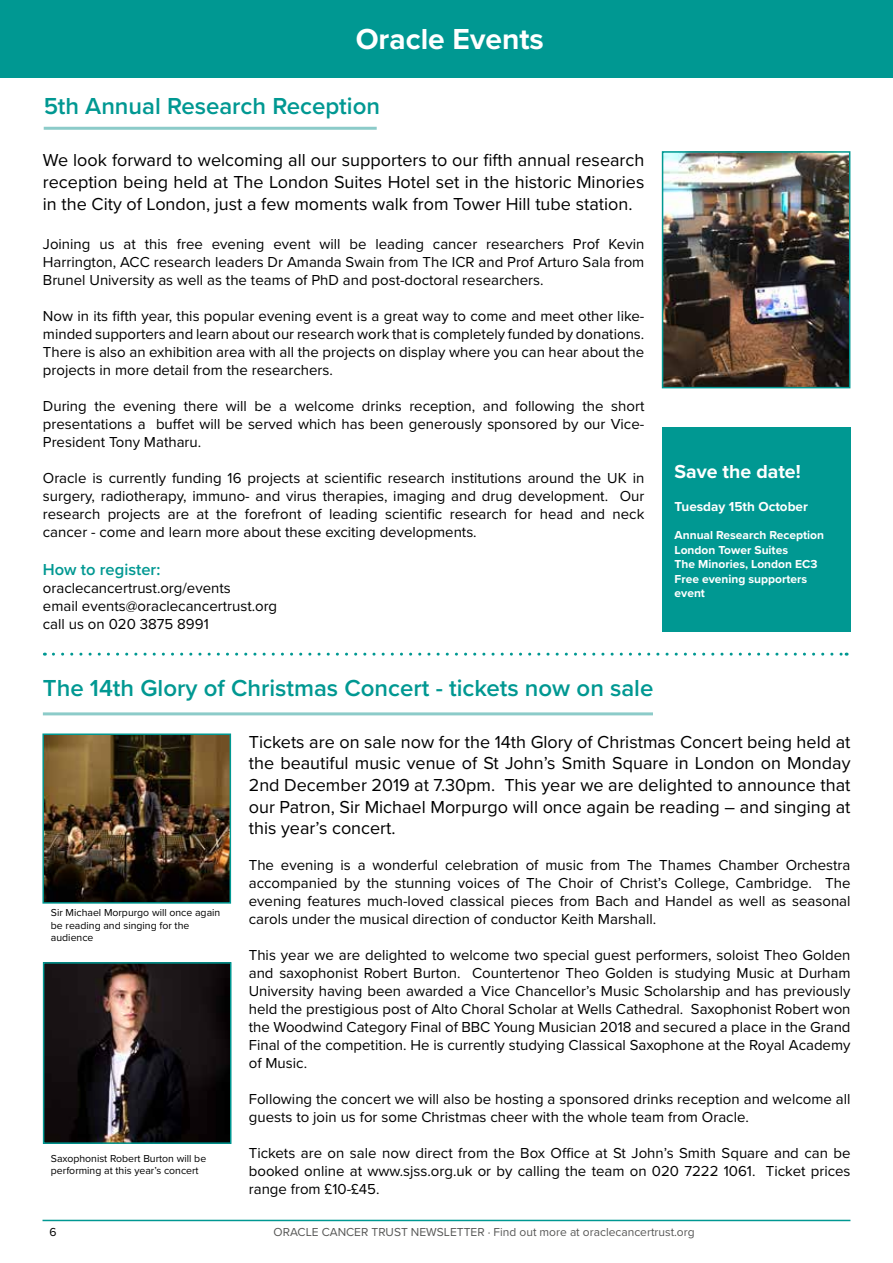
<style>
.page{position:relative;width:893px;height:1263px;background:#fff}
.page>*{position:absolute;margin:0;border:0;box-sizing:border-box;transform-origin:0 0}
.t1{font:700 30px "Proxima Nova";color:#fff}
.t2{font:600 24px "Proxima Nova";color:#009892}
.t3{font:700 19.5px "Proxima Nova";color:#fff}
.t4{font:18px/21.6px "Proxima Nova";color:#000;text-align:justify}
.t5{font:600 16.5px "Proxima Nova";color:#009892}
.t6{font:15px/18px "Proxima Nova";color:#000;text-align:justify}
.t7{font:700 13.5px "Proxima Nova";color:#fff}
.t8{font:700 12px/14.4px "Proxima Nova";color:#fff}
.t9{font:12px "Proxima Nova";color:#575756}
.t10{font:12px "Proxima Nova";color:#000}
.t11{font:10.5px/12.6px "Proxima Nova";color:#000}
</style>
<div class="page">
<hr style="left:43px;top:1220px;width:807px;height:1px;background:#009892">
<div style="left:0;top:0;width:893px;height:78px;background:#009892"></div>
<hr style="left:44px;top:127px;width:333px;height:3px;background:#8ccbc9">
<img style="left:665px;top:154px;width:182px;height:231px">
<div style="left:662px;top:151px;width:188px;height:237px;border:2px solid #009892"></div>
<hr style="left:43px;top:712px;width:610px;height:3px;background:#8ccbc9">
<img style="left:45px;top:736px;width:183px;height:165px">
<div style="left:42px;top:733px;width:189px;height:171px;border:2px solid #009892"></div>
<img style="left:46px;top:965px;width:182px;height:176px">
<div style="left:43px;top:962px;width:188px;height:182px;border:2px solid #009892"></div>
<svg style="left:53px;top:653px;width:794px;height:3px"></svg>
<div style="left:662px;top:427px;width:188px;height:204px;background:#009892"></div>
<h1 class="t1" style="left:356px;top:17px;width:190px">Oracle Events</h1>
<h2 class="t2" style="left:44px;top:88px;width:338px">5th Annual Research Reception</h2>
<p class="t4" style="left:43px;top:149px;width:603px">We look forward to welcoming all our supporters to our fifth annual research reception being held at The London Suites Hotel set in the historic Minories in the City of London, just a few moments walk from Tower Hill tube station.</p>
<p class="t6" style="left:43px;top:235px;width:603px">Joining us at this free evening event will be leading cancer researchers Prof Kevin Harrington, ACC research leaders Dr Amanda Swain from The ICR and Prof Arturo Sala from Brunel University as well as the teams of PhD and post-doctoral researchers.</p>
<p class="t6" style="left:43px;top:307px;width:603px">Now in its fifth year, this popular evening event is a great way to come and meet other like&shy;minded supporters and learn about our research work that is completely funded by donations.<br>There is also an exhibition area with all the projects on display where you can hear about the projects in more detail from the researchers.</p>
<p class="t6" style="left:43px;top:397px;width:603px">During the evening there will be a welcome drinks reception, and following the short presentations a buffet will be served which has been generously sponsored by our Vice-President Tony Matharu.</p>
<p class="t6" style="left:43px;top:469px;width:603px">Oracle is currently funding 16 projects at scientific research institutions around the UK in surgery, radiotherapy, immuno- and virus therapies, imaging and drug development. Our research projects are at the forefront of leading scientific research for head and neck cancer - come and learn more about these exciting developments.</p>
<p class="t5" style="left:43px;top:557px;width:119px">How to register:</p>
<p class="t6" style="left:43px;top:578px;width:236px;text-align:left">oraclecancertrust.org/events<br>email events@oraclecancertrust.org call us on 020 3875 8991</p>
<h3 class="t3" style="left:675px;top:457px;width:128px">Save the date!</h3>
<p class="t7" style="left:675px;top:496px;width:135px">Tuesday 15th October</p>
<p class="t8" style="left:675px;top:528px;width:151px">Annual Research Reception<br>London Tower Suites<br>The Minories, London EC3<br>Free evening supporters event</p>
<h2 class="t2" style="left:43px;top:670px;width:612px">The 14th Glory of Christmas Concert - tickets now on sale</h2>
<p class="t4" style="left:249px;top:730px;width:603px">Tickets are on sale now for the 14th Glory of Christmas Concert being held at the beautiful music venue of St John’s Smith Square in London on Monday 2nd December 2019 at 7.30pm. This year we are delighted to announce that our Patron, Sir Michael Morpurgo will once again be reading – and singing at this year’s concert.</p>
<p class="t6" style="left:249px;top:855px;width:603px">The evening is a wonderful celebration of music from The Thames Chamber Orchestra accompanied by the stunning voices of The Choir of Christ’s College, Cambridge. The evening features much-loved classical pieces from Bach and Handel as well as seasonal carols under the musical direction of conductor Keith Marshall.</p>
<p class="t6" style="left:249px;top:945px;width:603px">This year we are delighted to welcome two special guest performers, soloist Theo Golden and saxophonist Robert Burton. Countertenor Theo Golden is studying Music at Durham University having been awarded a Vice Chancellor’s Music Scholarship and has previously held the prestigious post of Alto Choral Scholar at Wells Cathedral. Saxophonist Robert won the Woodwind Category Final of BBC Young Musician 2018 and secured a place in the Grand Final of the competition. He is currently studying Classical Saxophone at the Royal Academy of Music.</p>
<p class="t6" style="left:249px;top:1089px;width:603px">Following the concert we will also be hosting a sponsored drinks reception and welcome all guests to join us for some Christmas cheer with the whole team from Oracle.</p>
<p class="t6" style="left:249px;top:1143px;width:603px">Tickets are on sale now direct from the Box Office at St John’s Smith Square and can be booked online at www.sjss.org.uk or by calling the team on 020 7222 1061. Ticket prices range from £10-£45.</p>
<p class="t11" style="left:51px;top:906px;width:171px">Sir Michael Morpurgo will once again be reading and singing for the audience</p>
<p class="t11" style="left:51px;top:1151px;width:157px">Saxophonist Robert Burton will be performing at this year’s concert</p>
<p class="t10" style="left:50px;top:1223px;width:9px">6</p>
<p class="t9" style="left:274px;top:1223px;width:422px">ORACLE CANCER TRUST NEWSLETTER · Find out more at oraclecancertrust.org</p>
</div>
